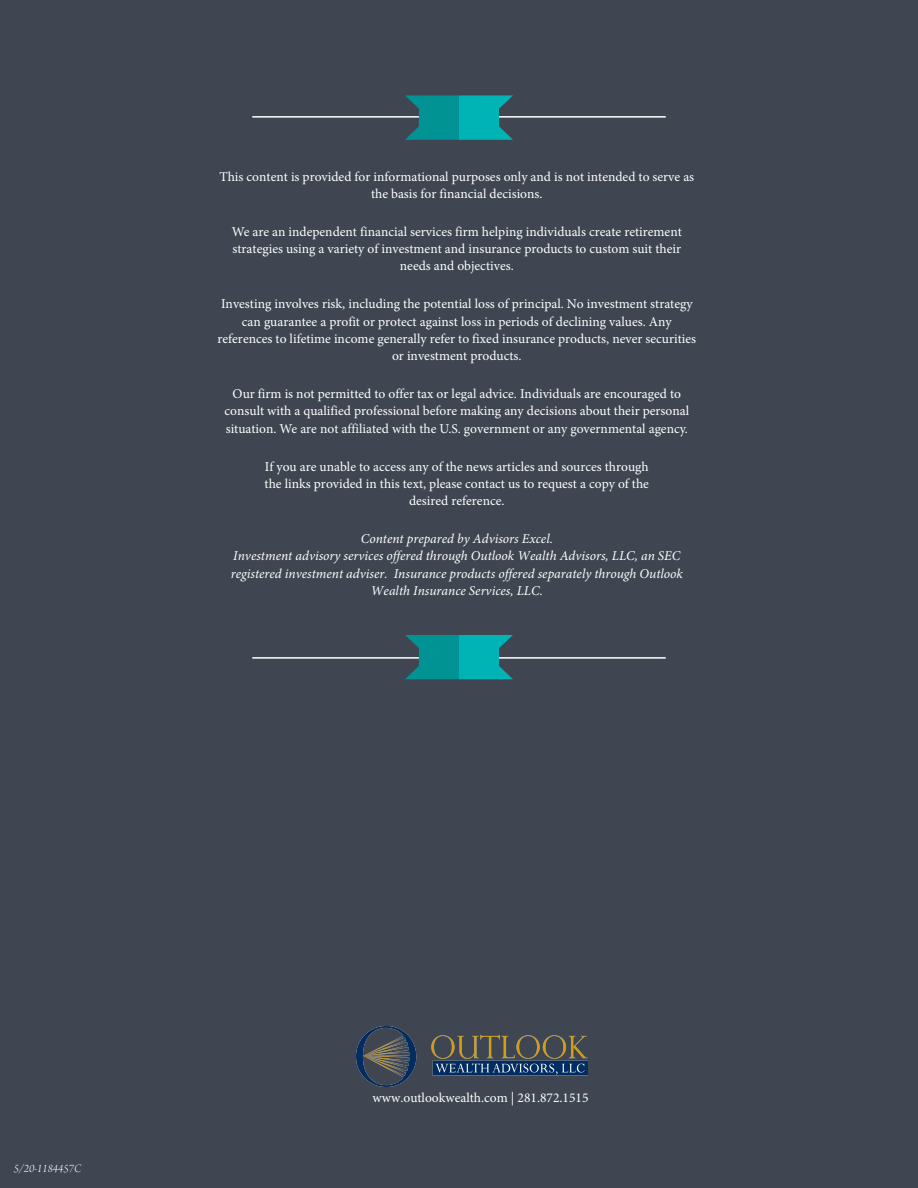
<style>
.page{position:relative;width:918px;height:1188px;background:#3f4651}
.page>*{position:absolute;margin:0;border:0;box-sizing:border-box;transform-origin:0 0}
.t1{font:13.5px/17.2px "Minion Pro";color:#fff;text-align:center}
.t2{font:italic 13.5px/17.2px "Minion Pro";color:#fff;text-align:center}
.t3{font:12px "Arno Pro Light Italic Display";color:#fff}
</style>
<div class="page">
<hr style="left:252px;top:657px;width:414px;height:2px;background:#fff">
<hr style="left:252px;top:116px;width:414px;height:2px;background:#fff">
<svg style="left:405px;top:95px;width:108px;height:45px"></svg>
<svg style="left:405px;top:635px;width:108px;height:44px"></svg>
<img style="left:356px;top:1026px;width:232px;height:60px">
<p class="t1" style="left:219px;top:168px;width:476px">This content is provided for informational purposes only and is not intended to serve as the basis for financial decisions.</p>
<p class="t1" style="left:232px;top:223px;width:452px">We are an independent financial services firm helping individuals create retirement strategies using a variety of investment and insurance products to custom suit their needs and objectives.</p>
<p class="t1" style="left:218px;top:296px;width:480px">Investing involves risk, including the potential loss of principal. No investment strategy can guarantee a profit or protect against loss in periods of declining values. Any references to lifetime income generally refer to fixed insurance products, never securities or investment products.</p>
<p class="t1" style="left:225px;top:385px;width:466px">Our firm is not permitted to offer tax or legal advice. Individuals are encouraged to consult with a qualified professional before making any decisions about their personal situation. We are not affiliated with the U.S. government or any governmental agency.</p>
<p class="t1" style="left:265px;top:458px;width:386px">If you are unable to access any of the news articles and sources through the links provided in this text, please contact us to request a copy of the desired reference.</p>
<p class="t2" style="left:231px;top:530px;width:454px">Content prepared by Advisors Excel.<br>Investment advisory services offered through Outlook Wealth Advisors, LLC, an SEC registered investment adviser. Insurance products offered separately through Outlook Wealth Insurance Services, LLC.</p>
<p class="t3" style="left:14px;top:1162px;width:69px">5/20-1184457C</p>
<p class="t1" style="left:373px;top:1089px;width:217px">www.outlookwealth.com | 281.872.1515</p>
</div>
